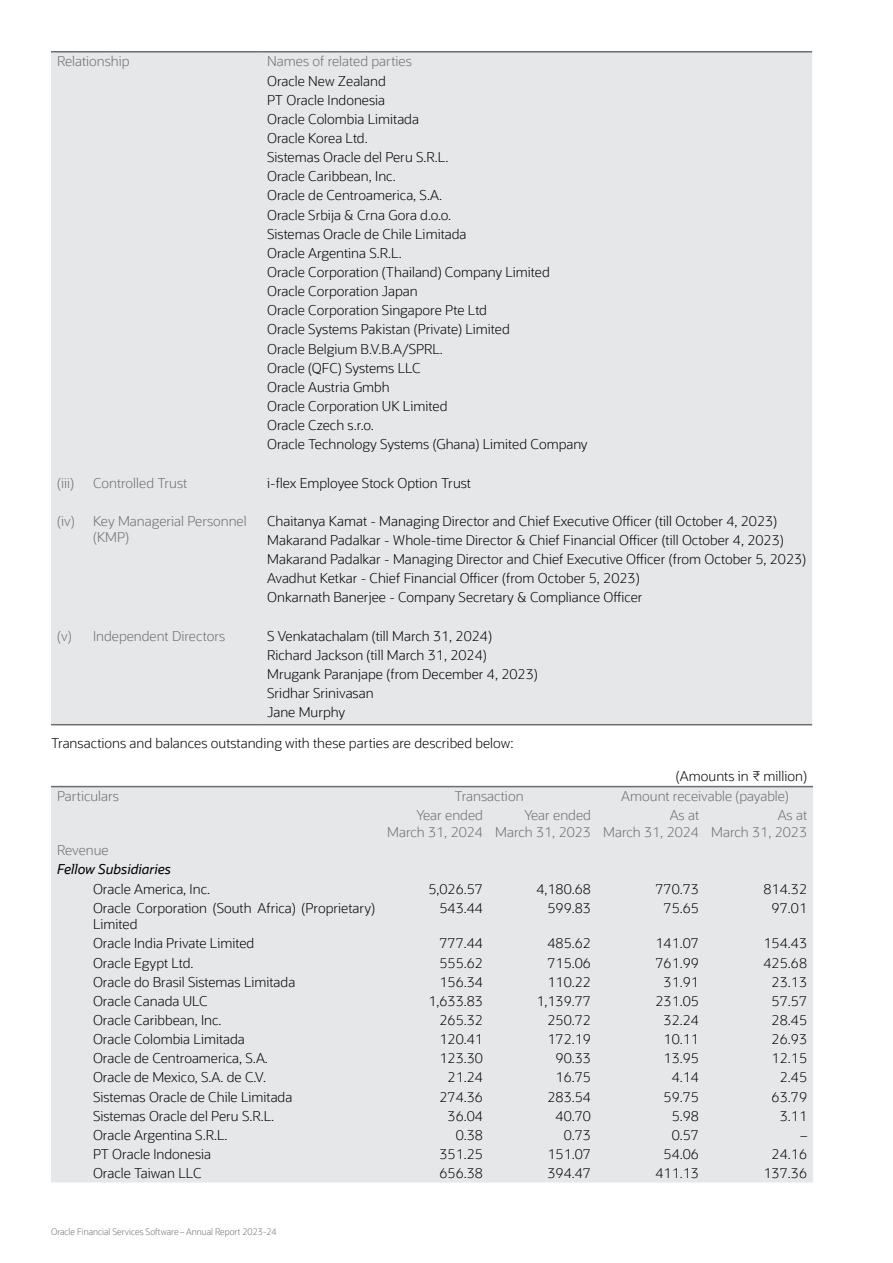
<style>
.page{position:relative;width:893px;height:1263px;background:#fff}
.page>*{position:absolute;margin:0;border:0;box-sizing:border-box;transform-origin:0 0}
.t1{font:300 13.5px/19.2px "Oracle Sans";color:#000}
.t2{font:300 13.5px/16.5px "Oracle Sans";color:#6d6e71;text-align:right}
.t3{font:italic 13.5px "Oracle Sans";color:#000}
.t4{font:300 9px "Oracle Sans";color:#6d6e71;scale:.95 1}
</style>
<div class="page">
<div style="left:51px;top:53px;width:761px;height:671px;background:#e6e7e8"></div>
<hr style="left:51px;top:51px;width:210px;height:2px;background:#6d6e71">
<hr style="left:261px;top:51px;width:551px;height:2px;background:#6d6e71">
<hr style="left:51px;top:724px;width:210px;height:1px;background:#6d6e71">
<hr style="left:261px;top:724px;width:551px;height:1px;background:#6d6e71">
<div style="left:51px;top:787px;width:762px;height:395px;background:#e6e7e8"></div>
<hr style="left:51px;top:786px;width:330px;height:1px;background:#6d6e71">
<hr style="left:381px;top:786px;width:108px;height:1px;background:#6d6e71">
<hr style="left:489px;top:786px;width:108px;height:1px;background:#6d6e71">
<hr style="left:597px;top:786px;width:108px;height:1px;background:#6d6e71">
<hr style="left:705px;top:786px;width:108px;height:1px;background:#6d6e71">
<p class="t2" style="left:57px;top:53px;width:74px">Relationship</p>
<p class="t2" style="left:267px;top:53px;width:146px">Names of related parties</p>
<p class="t1" style="left:267px;top:71px;width:322px">Oracle New Zealand<br>PT Oracle Indonesia<br>Oracle Colombia Limitada<br>Oracle Korea Ltd.<br>Sistemas Oracle del Peru S.R.L.<br>Oracle Caribbean, Inc.<br>Oracle de Centroamerica, S.A.<br>Oracle Srbija &amp; Crna Gora d.o.o.<br>Sistemas Oracle de Chile Limitada<br>Oracle Argentina S.R.L.<br>Oracle Corporation (Thailand) Company Limited<br>Oracle Corporation Japan<br>Oracle Corporation Singapore Pte Ltd<br>Oracle Systems Pakistan (Private) Limited<br>Oracle Belgium B.V.B.A/SPRL.<br>Oracle (QFC) Systems LLC<br>Oracle Austria Gmbh<br>Oracle Corporation UK Limited<br>Oracle Czech s.r.o.<br>Oracle Technology Systems (Ghana) Limited Company</p>
<p class="t2" style="left:57px;top:475px;width:19px">(iii)</p>
<p class="t2" style="left:93px;top:475px;width:96px">Controlled Trust</p>
<p class="t1" style="left:267px;top:473px;width:205px">i-flex Employee Stock Option Trust</p>
<p class="t2" style="left:93px;top:513px;width:155px;text-align:left;text-indent:-36px">(iv) Key Managerial Personnel (KMP)</p>
<p class="t1" style="left:267px;top:511px;width:541px">Chaitanya Kamat - Managing Director and Chief Executive Officer (till October 4, 2023)<br>Makarand Padalkar - Whole-time Director &amp; Chief Financial Officer (till October 4, 2023)<br>Makarand Padalkar - Managing Director and Chief Executive Officer (from October 5, 2023)<br>Avadhut Ketkar - Chief Financial Officer (from October 5, 2023)<br>Onkarnath Banerjee - Company Secretary &amp; Compliance Officer</p>
<p class="t2" style="left:57px;top:628px;width:170px">(v) Independent Directors</p>
<p class="t1" style="left:267px;top:626px;width:272px">S Venkatachalam (till March 31, 2024)<br>Richard Jackson (till March 31, 2024)<br>Mrugank Paranjape (from December 4, 2023)<br>Sridhar Srinivasan<br>Jane Murphy</p>
<p class="t1" style="left:51px;top:734px;width:464px">Transactions and balances outstanding with these parties are described below:</p>
<p class="t1" style="left:676px;top:766px;width:133px">(Amounts in ₹ million)</p>
<p class="t2" style="left:57px;top:788px;width:63px">Particulars</p>
<p class="t2" style="left:454px;top:788px;width:71px">Transaction</p>
<p class="t2" style="left:621px;top:788px;width:169px">Amount receivable (payable)</p>
<p class="t2" style="left:387px;top:807px;width:97px">Year ended<br>March 31, 2024</p>
<p class="t2" style="left:495px;top:807px;width:97px">Year ended<br>March 31, 2023</p>
<p class="t2" style="left:603px;top:807px;width:97px">As at<br>March 31, 2024</p>
<p class="t2" style="left:711px;top:807px;width:97px">As at<br>March 31, 2023</p>
<p class="t2" style="left:57px;top:842px;width:53px">Revenue</p>
<p class="t3" style="left:57px;top:861px;width:115px">Fellow Subsidiaries</p>
<p class="t1" style="left:93px;top:879px;width:119px">Oracle America, Inc.</p>
<p class="t1" style="left:428px;top:879px;width:56px">5,026.57</p>
<p class="t1" style="left:536px;top:879px;width:56px">4,180.68</p>
<p class="t1" style="left:655px;top:879px;width:45px">770.73</p>
<p class="t1" style="left:763px;top:879px;width:45px">814.32</p>
<p class="t1" style="left:93px;top:900px;width:284px;line-height:16.5px">Oracle Corporation (South Africa) (Proprietary)<br>Limited</p>
<p class="t1" style="left:439px;top:898px;width:45px">543.44</p>
<p class="t1" style="left:547px;top:898px;width:45px">599.83</p>
<p class="t1" style="left:664px;top:898px;width:37px">75.65</p>
<p class="t1" style="left:772px;top:898px;width:37px">97.01</p>
<p class="t1" style="left:93px;top:934px;width:163px">Oracle India Private Limited</p>
<p class="t1" style="left:439px;top:934px;width:45px">777.44</p>
<p class="t1" style="left:547px;top:934px;width:45px">485.62</p>
<p class="t1" style="left:655px;top:934px;width:45px">141.07</p>
<p class="t1" style="left:763px;top:934px;width:45px">154.43</p>
<p class="t1" style="left:93px;top:953px;width:102px">Oracle Egypt Ltd.</p>
<p class="t1" style="left:439px;top:953px;width:45px">555.62</p>
<p class="t1" style="left:547px;top:953px;width:45px">715.06</p>
<p class="t1" style="left:655px;top:953px;width:45px">761.99</p>
<p class="t1" style="left:763px;top:953px;width:45px">425.68</p>
<p class="t1" style="left:93px;top:972px;width:204px">Oracle do Brasil Sistemas Limitada</p>
<p class="t1" style="left:439px;top:972px;width:45px">156.34</p>
<p class="t1" style="left:547px;top:972px;width:45px">110.22</p>
<p class="t1" style="left:664px;top:972px;width:37px">31.91</p>
<p class="t1" style="left:772px;top:972px;width:37px">23.13</p>
<p class="t1" style="left:93px;top:991px;width:116px">Oracle Canada ULC</p>
<p class="t1" style="left:428px;top:991px;width:56px">1,633.83</p>
<p class="t1" style="left:536px;top:991px;width:56px">1,139.77</p>
<p class="t1" style="left:655px;top:991px;width:45px">231.05</p>
<p class="t1" style="left:772px;top:991px;width:37px">57.57</p>
<p class="t1" style="left:93px;top:1010px;width:130px">Oracle Caribbean, Inc.</p>
<p class="t1" style="left:439px;top:1010px;width:45px">265.32</p>
<p class="t1" style="left:547px;top:1010px;width:45px">250.72</p>
<p class="t1" style="left:664px;top:1010px;width:37px">32.24</p>
<p class="t1" style="left:772px;top:1010px;width:37px">28.45</p>
<p class="t1" style="left:93px;top:1030px;width:153px">Oracle Colombia Limitada</p>
<p class="t1" style="left:439px;top:1030px;width:45px">120.41</p>
<p class="t1" style="left:547px;top:1030px;width:45px">172.19</p>
<p class="t1" style="left:664px;top:1030px;width:37px">10.11</p>
<p class="t1" style="left:772px;top:1030px;width:37px">26.93</p>
<p class="t1" style="left:93px;top:1049px;width:176px">Oracle de Centroamerica, S.A.</p>
<p class="t1" style="left:439px;top:1049px;width:45px">123.30</p>
<p class="t1" style="left:556px;top:1049px;width:37px">90.33</p>
<p class="t1" style="left:664px;top:1049px;width:37px">13.95</p>
<p class="t1" style="left:772px;top:1049px;width:37px">12.15</p>
<p class="t1" style="left:93px;top:1068px;width:175px">Oracle de Mexico, S.A. de C.V.</p>
<p class="t1" style="left:448px;top:1068px;width:37px">21.24</p>
<p class="t1" style="left:556px;top:1068px;width:37px">16.75</p>
<p class="t1" style="left:672px;top:1068px;width:29px">4.14</p>
<p class="t1" style="left:780px;top:1068px;width:29px">2.45</p>
<p class="t1" style="left:93px;top:1087px;width:201px">Sistemas Oracle de Chile Limitada</p>
<p class="t1" style="left:439px;top:1087px;width:45px">274.36</p>
<p class="t1" style="left:547px;top:1087px;width:45px">283.54</p>
<p class="t1" style="left:664px;top:1087px;width:37px">59.75</p>
<p class="t1" style="left:772px;top:1087px;width:37px">63.79</p>
<p class="t1" style="left:93px;top:1106px;width:183px">Sistemas Oracle del Peru S.R.L.</p>
<p class="t1" style="left:448px;top:1106px;width:37px">36.04</p>
<p class="t1" style="left:556px;top:1106px;width:37px">40.70</p>
<p class="t1" style="left:672px;top:1106px;width:29px">5.98</p>
<p class="t1" style="left:780px;top:1106px;width:29px">3.11</p>
<p class="t1" style="left:93px;top:1125px;width:136px">Oracle Argentina S.R.L.</p>
<p class="t1" style="left:456px;top:1125px;width:29px">0.38</p>
<p class="t1" style="left:564px;top:1125px;width:29px">0.73</p>
<p class="t1" style="left:672px;top:1125px;width:29px">0.57</p>
<p class="t1" style="left:800px;top:1125px;width:8px">–</p>
<p class="t1" style="left:93px;top:1144px;width:120px">PT Oracle Indonesia</p>
<p class="t1" style="left:439px;top:1144px;width:45px">351.25</p>
<p class="t1" style="left:547px;top:1144px;width:45px">151.07</p>
<p class="t1" style="left:664px;top:1144px;width:37px">54.06</p>
<p class="t1" style="left:772px;top:1144px;width:37px">24.16</p>
<p class="t1" style="left:93px;top:1164px;width:110px">Oracle Taiwan LLC</p>
<p class="t1" style="left:439px;top:1164px;width:45px">656.38</p>
<p class="t1" style="left:547px;top:1164px;width:45px">394.47</p>
<p class="t1" style="left:655px;top:1164px;width:45px">411.13</p>
<p class="t1" style="left:763px;top:1164px;width:45px">137.36</p>
<p class="t4" style="left:51px;top:1226px;width:239px">Oracle Financial Services Software – Annual Report 2023-24</p>
</div>
